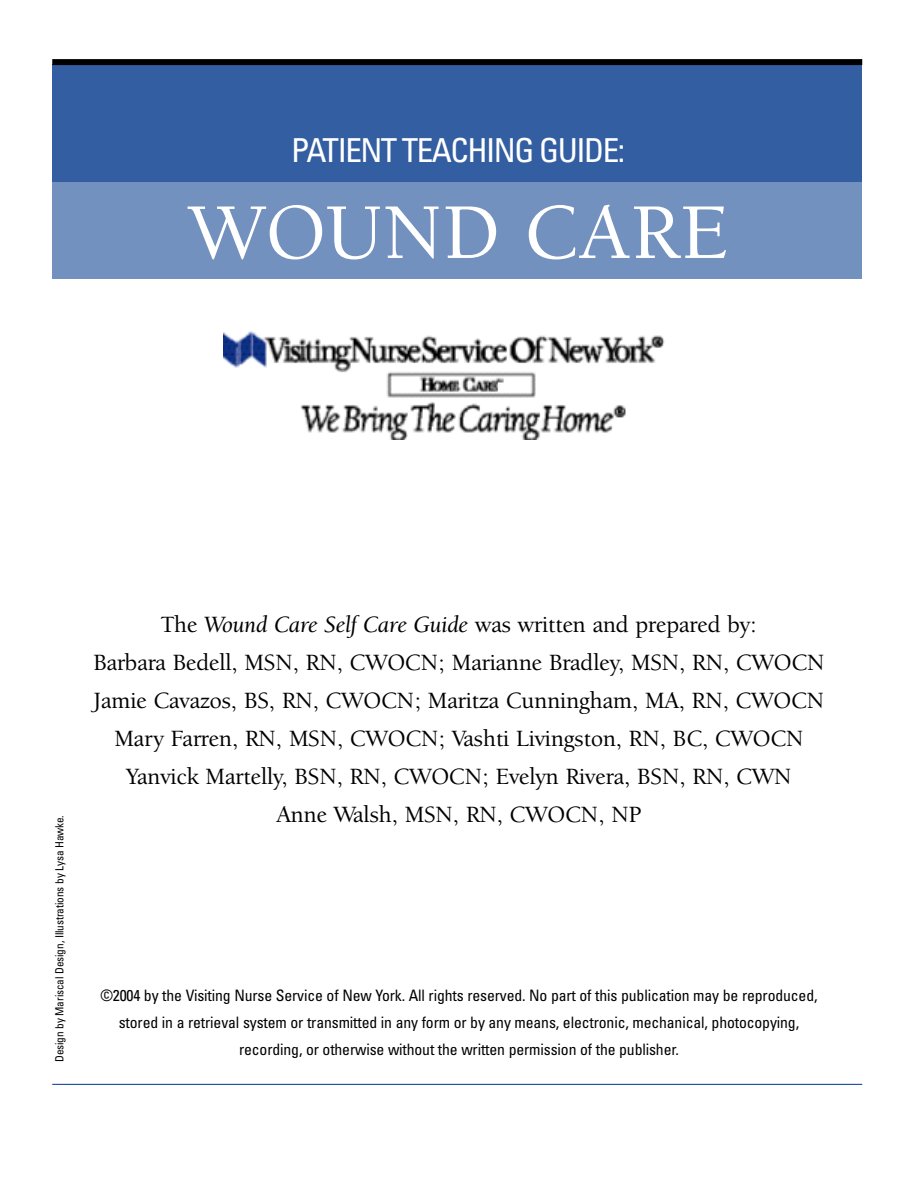
<style>
.page{position:relative;width:918px;height:1188px;background:#fff}
.page>*{position:absolute;margin:0;border:0;box-sizing:border-box;transform-origin:0 0}
.t1{font:500 81px "Berkeley";color:#fff}
.t2{font:condensed 33px "Univers";letter-spacing:-.045em;color:#fff}
.t3{font:500 24px/38.1px "Berkeley Oldstyle IT Cby BT";color:#000;text-align:center}
.t4{font:condensed 15.75px/27px "Univers";letter-spacing:-.01em;color:#000;text-align:center}
.t5{font:condensed 11.25px "Univers";letter-spacing:-.01em;color:#000}
.s1{font-family:"Berkeley Oldstyle IT Cby BT Med Ital";font-weight:400}
</style>
<div class="page">
<div style="left:52px;top:181px;width:810px;height:98px;background:#7391be"></div>
<div style="left:52px;top:64px;width:810px;height:117px;background:#335ea1"></div>
<div style="left:52px;top:59px;width:810px;height:6px;background:#000"></div>
<hr style="left:52px;top:1084px;width:810px;height:1px;background:#00368a">
<img style="left:223px;top:331px;width:442px;height:108px">
<h2 class="t2" style="left:291px;top:138px;width:335px">PATIENT TEACHING GUIDE:</h2>
<h1 class="t1" style="left:188px;top:201px;width:542px">WOUND CARE</h1>
<p class="t5" style="left:55px;top:1062px;width:249px;rotate:-90deg">Design by Mariscal Design, Illustrations by Lysa Hawke.</p>
<p class="t3" style="left:93px;top:607px;width:733px">The <span class="s1">Wound Care Self Care Guide</span> was written and prepared by:<br>Barbara Bedell, MSN, RN, CWOCN; Marianne Bradley, MSN, RN, CWOCN Jamie Cavazos, BS, RN, CWOCN; Maritza Cunningham, MA, RN, CWOCN Mary Farren, RN, MSN, CWOCN; Vashti Livingston, RN, BC, CWOCN Yanvick Martelly, BSN, RN, CWOCN; Evelyn Rivera, BSN, RN, CWN<br>Anne Walsh, MSN, RN, CWOCN, NP</p>
<p class="t4" style="left:100px;top:984px;width:719px">©2004 by the Visiting Nurse Service of New York. All rights reserved. No part of this publication may be reproduced, stored in a retrieval system or transmitted in any form or by any means, electronic, mechanical, photocopying, recording, or otherwise without the written permission of the publisher.</p>
</div>
